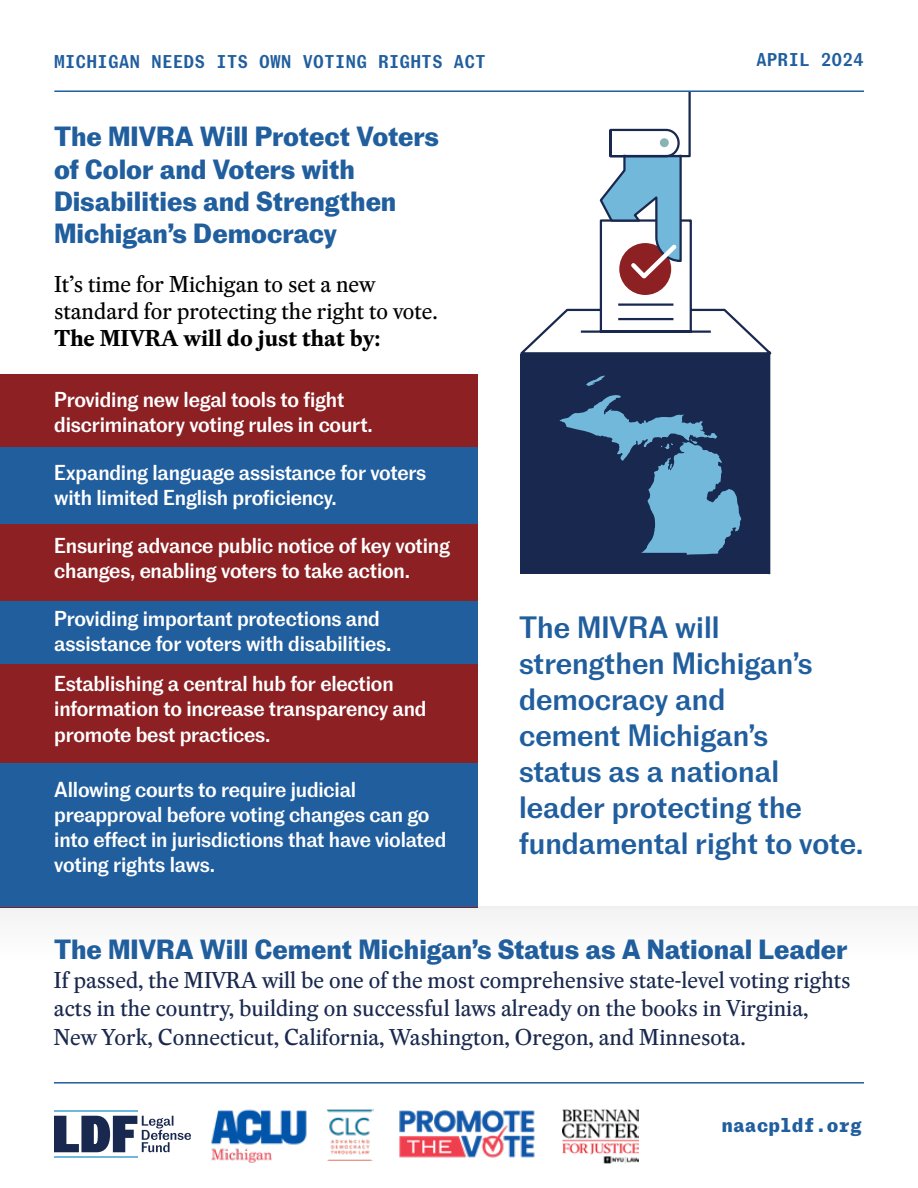
<style>
.page{position:relative;width:918px;height:1188px;background:#fff}
.page>*{position:absolute;margin:0;border:0;box-sizing:border-box;transform-origin:0 0}
.t1{font:500 30px/36px "Marcin Ant";color:#205e9e}
.t2{font:700 27px/32.4px "Marcin Ant";color:#205e9e}
.t3{font:22.5px/28.5px "Eudald News";color:#19284e}
.t4{font:22.5px/27px "Eudald News";color:#000}
.t5{font:700 22.5px "Eudald News";color:#000}
.t6{font:500 21px/25.2px "Marcin Ant";letter-spacing:-.01em;color:#fff}
.t7{font:700 19.5px "Marcin Tpwr";color:#205e9e}
.t8{font:500 18px "Marcin Tpwr";color:#205e9e}
</style>
<div class="page">
<div style="left:0;top:374px;width:477px;height:533px;background:#8c2023"></div>
<div style="left:0;top:907px;width:918px;height:51px;background:#f8f8f8"></div>
<div style="left:0;top:602px;width:477px;height:62px;background:#205e9e"></div>
<div style="left:0;top:764px;width:477px;height:143px;background:#205e9e"></div>
<div style="left:0;top:447px;width:477px;height:77px;background:#205e9e"></div>
<hr style="left:54px;top:1082px;width:810px;height:2px;background:#205e9e">
<hr style="left:54px;top:90px;width:810px;height:2px;background:#205e9e">
<svg style="left:516px;top:90px;width:260px;height:266px"></svg>
<hr style="left:768px;top:351px;width:2px;height:223px;background:#19284e">
<div style="left:520px;top:354px;width:250px;height:220px;background:#19284e"></div>
<svg style="left:586px;top:376px;width:19px;height:10px"></svg>
<svg style="left:560px;top:395px;width:181px;height:160px"></svg>
<hr style="left:54px;top:1110px;width:83px;height:1px;background:#70b8db">
<hr style="left:54px;top:1157px;width:83px;height:1px;background:#70b8db">
<svg style="left:54px;top:1116px;width:137px;height:36px"></svg>
<img style="left:211px;top:1109px;width:96px;height:54px">
<img style="left:326px;top:1110px;width:47px;height:51px">
<img style="left:399px;top:1110px;width:136px;height:48px">
<img style="left:563px;top:1110px;width:75px;height:53px">
<p class="t8" style="left:54px;top:51px;width:434px">MICHIGAN NEEDS ITS OWN VOTING RIGHTS ACT</p>
<p class="t8" style="left:756px;top:49px;width:109px">APRIL 2024</p>
<p class="t2" style="left:54px;top:120px;width:387px">The MIVRA Will Protect Voters of Color and Voters with<br>Disabilities and Strengthen<br>Michigan’s Democracy</p>
<p class="t4" style="left:54px;top:270px;width:385px">It’s time for Michigan to set a new standard for protecting the right to vote.</p>
<p class="t5" style="left:54px;top:322px;width:328px">The MIVRA will do just that by:</p>
<p class="t6" style="left:54px;top:387px;width:320px">Providing new legal tools to fight discriminatory voting rules in court.</p>
<p class="t6" style="left:54px;top:460px;width:374px">Expanding language assistance for voters with limited English proficiency.</p>
<p class="t6" style="left:54px;top:533px;width:397px">Ensuring advance public notice of key voting changes, enabling voters to take action.</p>
<p class="t6" style="left:54px;top:606px;width:338px">Providing important protections and assistance for voters with disabilities.</p>
<p class="t6" style="left:54px;top:671px;width:374px">Establishing a central hub for election information to increase transparency and promote best practices.</p>
<p class="t6" style="left:54px;top:777px;width:394px">Allowing courts to require judicial preapproval before voting changes can go into effect in jurisdictions that have violated voting rights laws.</p>
<h1 class="t1" style="left:519px;top:609px;width:346px">The MIVRA will strengthen Michigan’s democracy and<br>cement Michigan’s<br>status as a national leader protecting the fundamental right to vote.</h1>
<p class="t2" style="left:54px;top:933px;width:795px">The MIVRA Will Cement Michigan’s Status as A National Leader</p>
<p class="t3" style="left:54px;top:965px;width:798px">If passed, the MIVRA will be one of the most comprehensive state-level voting rights acts in the country, building on successful laws already on the books in Virginia,<br>New York, Connecticut, California, Washington, Oregon, and Minnesota.</p>
<p class="t7" style="left:722px;top:1114px;width:142px">naacpldf.org</p>
</div>
